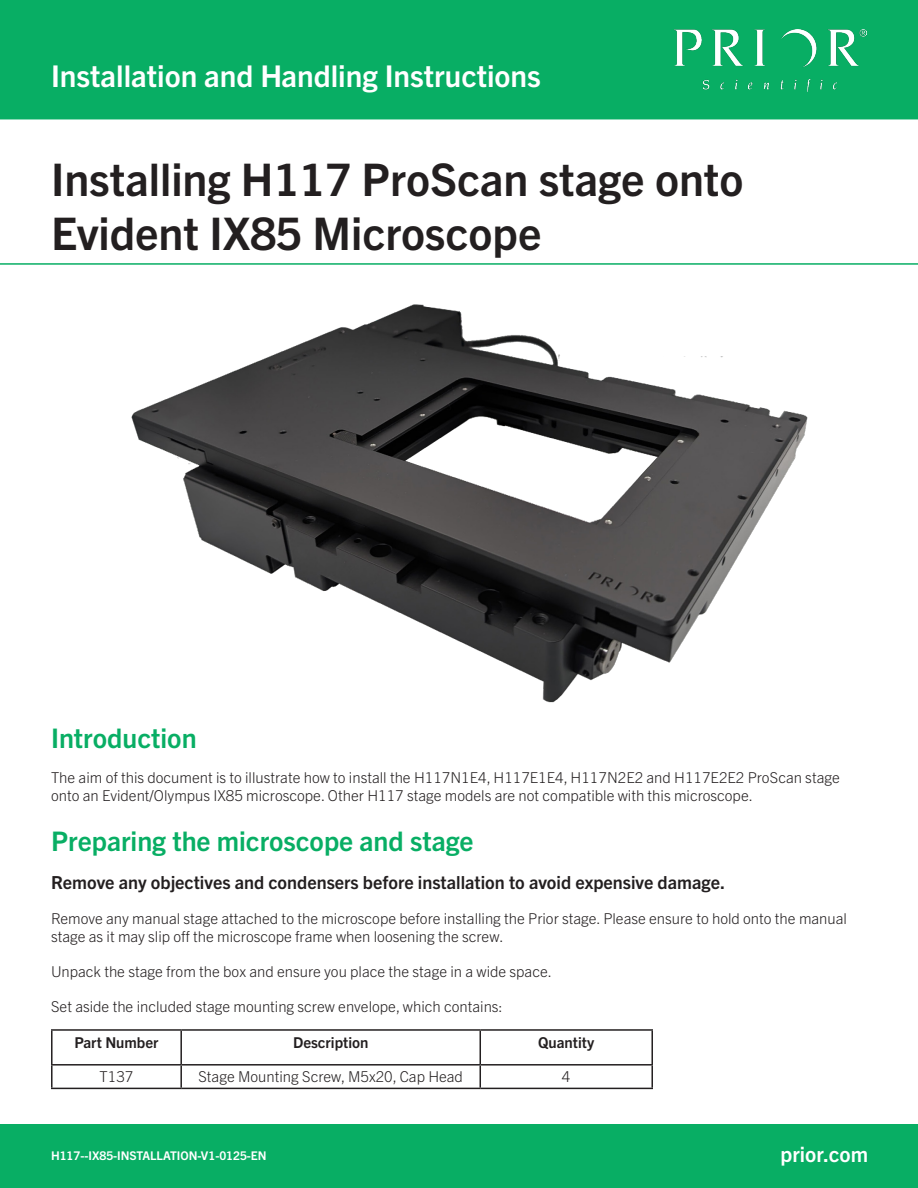
<style>
.page{position:relative;width:918px;height:1188px;background:#fff}
.page>*{position:absolute;margin:0;border:0;box-sizing:border-box;transform-origin:0 0}
.Datasheet_Subtitle{font:700 45px/54px "Trade Gothic Next LT Pro";color:#231f20}
.Datasheet_Subtitle-2{font:700 30px "Trade Gothic Next LT Pro";color:#fff}
.Sub_Heading{font:700 27px "Trade Gothic Next LT Pro";color:#08ae64}
.t1{font:700 21px "Trade Gothic Next LT Pro";color:#fff}
.Sub_Heading-2{font:700 18px "Trade Gothic Next LT Pro";color:#231f20}
.t2{font:300 15px/18px "Trade Gothic Next LT Pro";color:#231f20}
.t3{font:700 15px "Trade Gothic Next LT Pro";color:#231f20}
.t4{font:700 12px "Trade Gothic Next LT Pro";color:#fff}
</style>
<div class="page">
<svg style="left:0;top:118px;width:918px;height:147px"></svg>
<div style="left:0;top:0;width:918px;height:118px;background:#08ae64"></div>
<img style="left:675px;top:30px;width:192px;height:61px">
<div style="left:0;top:1124px;width:918px;height:64px;background:#08ae64"></div>
<hr style="left:51px;top:1029px;width:130px;height:2px;background:#231f20">
<hr style="left:51px;top:1031px;width:2px;height:33px;background:#231f20">
<hr style="left:181px;top:1029px;width:299px;height:2px;background:#231f20">
<hr style="left:180px;top:1031px;width:2px;height:33px;background:#231f20">
<hr style="left:480px;top:1029px;width:173px;height:2px;background:#231f20">
<hr style="left:480px;top:1031px;width:1px;height:33px;background:#231f20">
<hr style="left:651px;top:1031px;width:2px;height:33px;background:#231f20">
<hr style="left:51px;top:1064px;width:130px;height:2px;background:#231f20">
<hr style="left:51px;top:1066px;width:2px;height:22px;background:#231f20">
<hr style="left:181px;top:1064px;width:299px;height:2px;background:#231f20">
<hr style="left:180px;top:1066px;width:2px;height:22px;background:#231f20">
<hr style="left:480px;top:1064px;width:173px;height:2px;background:#231f20">
<svg style="left:480px;top:1066px;width:1px;height:22px"></svg>
<hr style="left:651px;top:1066px;width:2px;height:22px;background:#231f20">
<hr style="left:51px;top:1088px;width:130px;height:1px;background:#231f20">
<hr style="left:181px;top:1088px;width:299px;height:1px;background:#231f20">
<hr style="left:480px;top:1088px;width:173px;height:1px;background:#231f20">
<img style="left:131px;top:304px;width:677px;height:399px">
<p class="Datasheet_Subtitle-2" style="left:51px;top:55px;width:491px">Installation and Handling Instructions</p>
<p class="Datasheet_Subtitle" style="left:51px;top:150px;width:694px">Installing H117 ProScan stage onto<br>Evident IX85 Microscope</p>
<p class="Sub_Heading" style="left:51px;top:719px;width:147px">Introduction</p>
<p class="t2" style="left:51px;top:768px;width:790px">The aim of this document is to illustrate how to install the H117N1E4, H117E1E4, H117N2E2 and H117E2E2 ProScan stage onto an Evident/Olympus IX85 microscope. Other H117 stage models are not compatible with this microscope.</p>
<p class="Sub_Heading" style="left:51px;top:822px;width:424px">Preparing the microscope and stage</p>
<p class="Sub_Heading-2" style="left:51px;top:870px;width:676px">Remove any objectives and condensers before installation to avoid expensive damage.</p>
<p class="t2" style="left:51px;top:909px;width:797px">Remove any manual stage attached to the microscope before installing the Prior stage. Please ensure to hold onto the manual stage as it may slip off the microscope frame when loosening the screw.</p>
<p class="t2" style="left:51px;top:962px;width:502px">Unpack the stage from the box and ensure you place the stage in a wide space.</p>
<p class="t2" style="left:51px;top:997px;width:453px">Set aside the included stage mounting screw envelope, which contains:</p>
<p class="t3" style="left:74px;top:1032px;width:86px">Part Number</p>
<p class="t3" style="left:293px;top:1032px;width:77px">Description</p>
<p class="t3" style="left:538px;top:1032px;width:58px">Quantity</p>
<p class="t2" style="left:100px;top:1067px;width:35px">T137</p>
<p class="t2" style="left:198px;top:1067px;width:266px">Stage Mounting Screw, M5x20, Cap Head</p>
<p class="t2" style="left:562px;top:1067px;width:10px">4</p>
<p class="t4" style="left:51px;top:1147px;width:217px">H117--IX85-INSTALLATION-V1-0125-EN</p>
<h3 class="t1" style="left:781px;top:1140px;width:89px">prior.com</h3>
</div>
